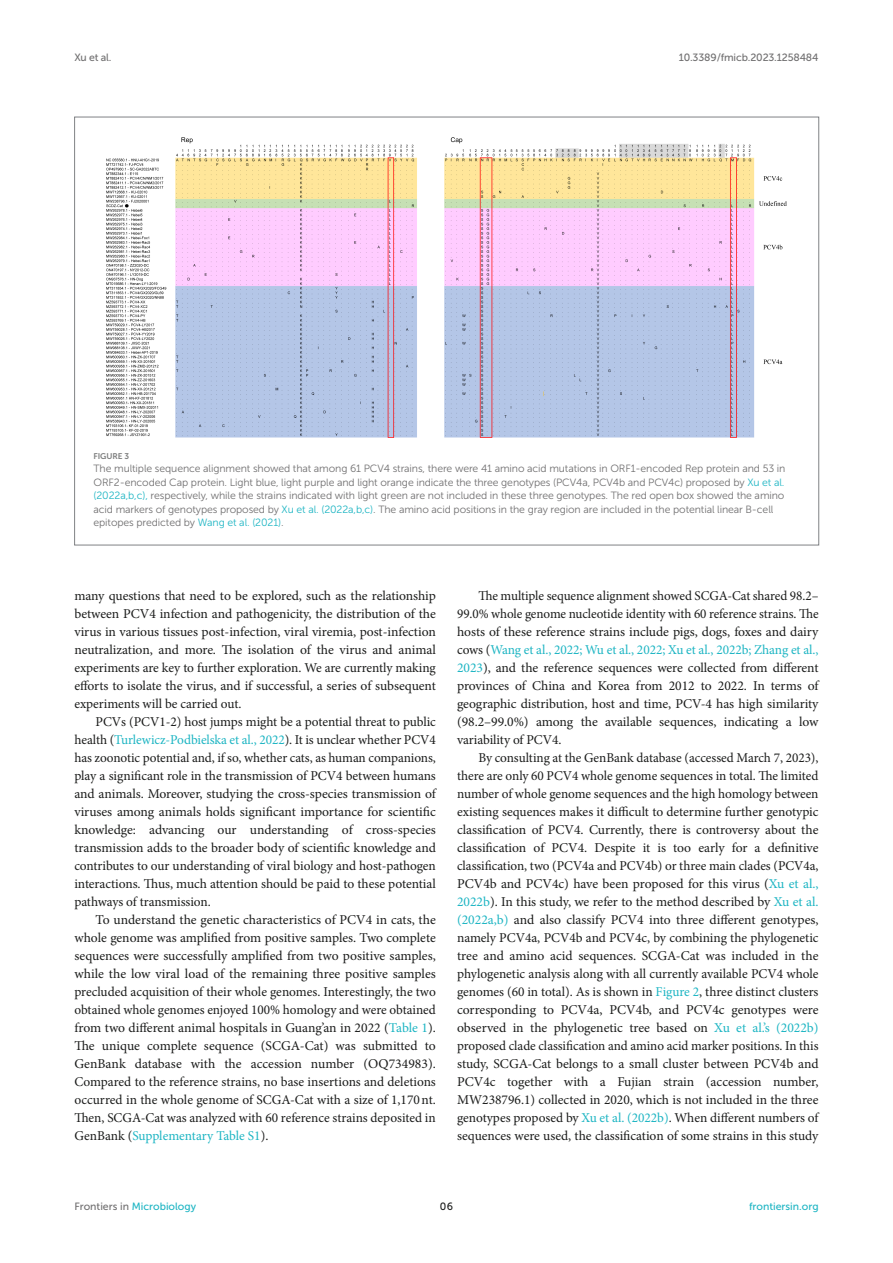
<style>
.page{position:relative;width:893px;height:1263px;background:#fff}
.page>*{position:absolute;margin:0;border:0;box-sizing:border-box;transform-origin:0 0}
.TEXT{font:13.5px/18px "Minion Pro";letter-spacing:-.005em;color:#1b1c1b;text-align:justify}
.FIG_LEG{font:10.5px/13.5px "Museo Sans 300";letter-spacing:-.01em;color:#706f70}
.t1{font:10.5px "Museo Sans 500";color:#1db5c3}
.t2{font:10.5px "Museo Sans 500";letter-spacing:-.015em;color:#706f70}
.t3{font:10.5px "Museo Sans 500";color:#1b1c1b}
.FIG_HD{font:8.25px "Museo Sans 700";letter-spacing:-.01em;color:#7e7f7f}
.s1{color:#1db5c3}
.s2{color:#706f70}
</style>
<div class="page">
<img style="left:106px;top:137px;width:681px;height:301px">
<p class="t2" style="left:74px;top:51px;width:39px">Xu et al.</p>
<p class="t2" style="left:679px;top:51px;width:141px">10.3389/fmicb.2023.1258484</p>
<p class="FIG_HD" style="left:94px;top:451px;width:37px">FIGURE 3</p>
<p class="FIG_LEG" style="left:94px;top:462px;width:693px">The multiple sequence alignment showed that among 61 PCV4 strains, there were 41 amino acid mutations in ORF1-encoded Rep protein and 53 in ORF2-encoded Cap protein. Light blue, light purple and light orange indicate the three genotypes (PCV4a, PCV4b and PCV4c) proposed by <span class="s1">Xu et al. (2022a,b,c),</span> respectively, while the strains indicated with light green are not included in these three genotypes. The red open box showed the amino acid markers of genotypes proposed by <span class="s1">Xu et al. (2022a,b,c)</span>. The amino acid positions in the gray region are included in the potential linear B-cell epitopes predicted by <span class="s1">Wang et al. (2021)</span>.</p>
<p class="TEXT" style="left:74px;top:587px;width:363px">many questions that need to be explored, such as the relationship between PCV4 infection and pathogenicity, the distribution of the virus in various tissues post-infection, viral viremia, post-infection neutralization, and more. The isolation of the virus and animal experiments are key to further exploration. We are currently making efforts to isolate the virus, and if successful, a series of subsequent experiments will be carried out.</p>
<p class="TEXT" style="left:74px;top:713px;width:363px;text-indent:21px">PCVs (PCV1-2) host jumps might be a potential threat to public health (<span class="s1">Turlewicz-Podbielska et al., 2022</span>). It is unclear whether PCV4 has zoonotic potential and, if so, whether cats, as human companions, play a significant role in the transmission of PCV4 between humans and animals. Moreover, studying the cross-species transmission of viruses among animals holds significant importance for scientific knowledge: advancing our understanding of cross-species transmission adds to the broader body of scientific knowledge and contributes to our understanding of viral biology and host-pathogen interactions. Thus, much attention should be paid to these potential pathways of transmission.</p>
<p class="TEXT" style="left:74px;top:911px;width:363px;text-indent:21px">To understand the genetic characteristics of PCV4 in cats, the whole genome was amplified from positive samples. Two complete sequences were successfully amplified from two positive samples, while the low viral load of the remaining three positive samples precluded acquisition of their whole genomes. Interestingly, the two obtained whole genomes enjoyed 100% homology and were obtained from two different animal hospitals in Guang’an in 2022 (<span class="s1">Table 1</span>).<br>The unique complete sequence (SCGA-Cat) was submitted to GenBank database with the accession number (OQ734983).<br>Compared to the reference strains, no base insertions and deletions occurred in the whole genome of SCGA-Cat with a size of 1,170nt.<br>Then, SCGA-Cat was analyzed with 60 reference strains deposited in GenBank (<span class="s1">Supplementary Table S1</span>).</p>
<p class="TEXT" style="left:457px;top:587px;width:363px;text-indent:21px">The multiple sequence alignment showed SCGA-Cat shared 98.2– 99.0% whole genome nucleotide identity with 60 reference strains. The hosts of these reference strains include pigs, dogs, foxes and dairy cows (<span class="s1">Wang et al., 2022; Wu et al., 2022; Xu et al., 2022b; Zhang et al., 2023</span>), and the reference sequences were collected from different provinces of China and Korea from 2012 to 2022. In terms of geographic distribution, host and time, PCV-4 has high similarity (98.2–99.0%) among the available sequences, indicating a low variability of PCV4.</p>
<p class="TEXT" style="left:457px;top:749px;width:363px;text-indent:21px">By consulting at the GenBank database (accessed March 7, 2023), there are only 60 PCV4 whole genome sequences in total. The limited number of whole genome sequences and the high homology between existing sequences makes it difficult to determine further genotypic classification of PCV4. Currently, there is controversy about the classification of PCV4. Despite it is too early for a definitive classification, two (PCV4a and PCV4b) or three main clades (PCV4a, PCV4b and PCV4c) have been proposed for this virus (<span class="s1">Xu et al., 2022b</span>). In this study, we refer to the method described by <span class="s1">Xu et al. (2022a,b)</span> and also classify PCV4 into three different genotypes, namely PCV4a, PCV4b and PCV4c, by combining the phylogenetic tree and amino acid sequences. SCGA-Cat was included in the phylogenetic analysis along with all currently available PCV4 whole genomes (60 in total). As is shown in <span class="s1">Figure 2</span>, three distinct clusters corresponding to PCV4a, PCV4b, and PCV4c genotypes were observed in the phylogenetic tree based on <span class="s1">Xu et al.’s (2022b) </span>proposed clade classification and amino acid marker positions. In this study, SCGA-Cat belongs to a small cluster between PCV4b and PCV4c together with a Fujian strain (accession number, MW238796.1) collected in 2020, which is not included in the three genotypes proposed by <span class="s1">Xu et al. (2022b)</span>. When different numbers of sequences were used, the classification of some strains in this study</p>
<p class="t1" style="left:74px;top:1200px;width:123px"><span class="s2">Frontiers in</span> Microbiology</p>
<p class="t3" style="left:440px;top:1200px;width:15px">06</p>
<p class="t1" style="left:749px;top:1200px;width:71px">frontiersin.org</p>
</div>
